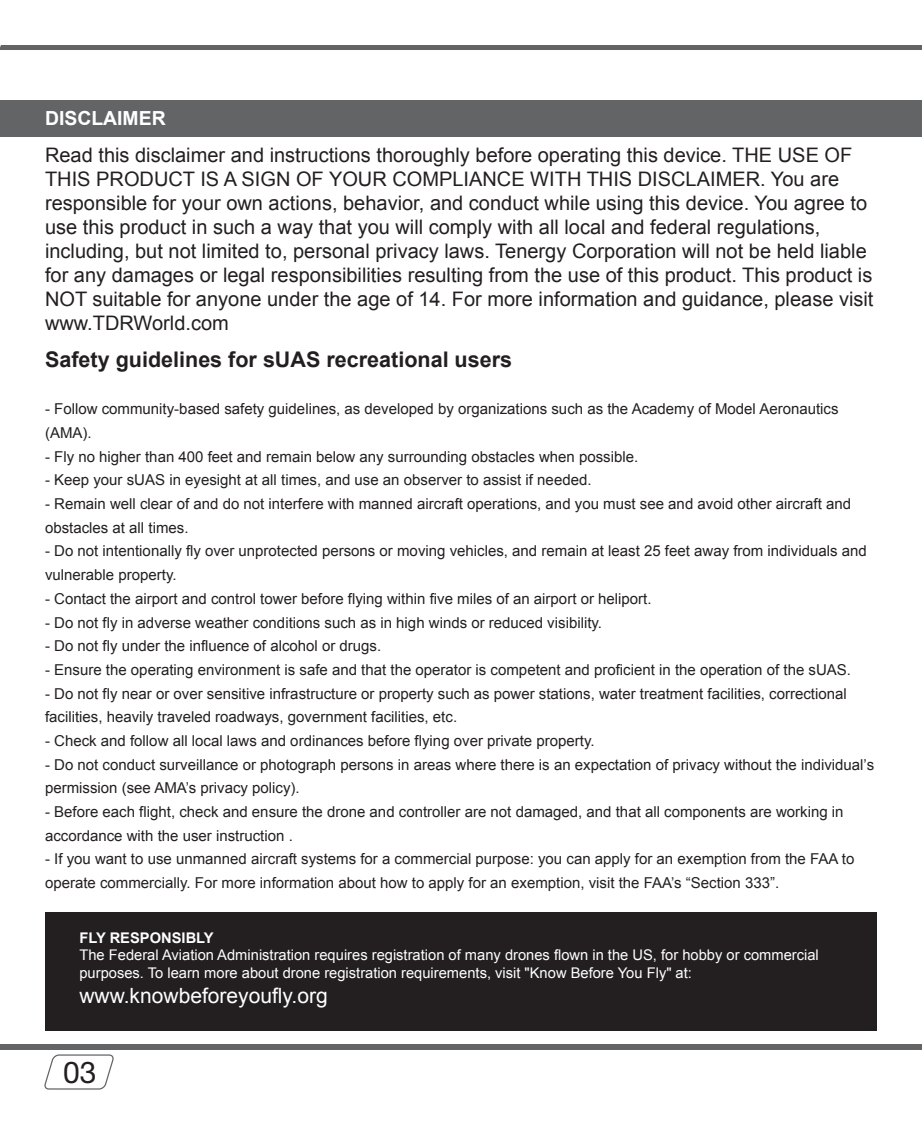
<style>
.page{position:relative;width:922px;height:1134px;background:#fff}
.page>*{position:absolute;margin:0;border:0;box-sizing:border-box;transform-origin:0 0}
.t1{font:30px "Helvetica Neue LT Std";color:#231f20}
.t2{font:700 21.5px "Arial";color:#231f20}
.t3{font:21px "Arial";color:#fff}
.t4{font:20px/24px "Arial";color:#231f20}
.t5{font:700 19.5px "Arial";color:#fff}
.t6{font:15px/23.8px "Arial";color:#231f20}
.t7{font:14.75px/17.8px "Arial";color:#fff}
.t8{font:700 14.75px "Arial";color:#fff}
</style>
<div class="page">
<div style="left:0;top:1045px;width:921px;height:5px;background:#636466"></div>
<div style="left:0;top:45px;width:921px;height:5px;background:#636466"></div>
<svg style="left:44px;top:1054px;width:70px;height:36px"></svg>
<div style="left:0;top:100px;width:921px;height:36px;background:#636466"></div>
<div style="left:45px;top:912px;width:831px;height:119px;background:#231f20"></div>
<p class="t5" style="left:45px;top:106px;width:122px">DISCLAIMER</p>
<p class="t4" style="left:45px;top:144px;width:829px">Read this disclaimer and instructions thoroughly before operating this device. THE USE OF THIS PRODUCT IS A SIGN OF YOUR COMPLIANCE WITH THIS DISCLAIMER. You are responsible for your own actions, behavior, and conduct while using this device. You agree to use this product in such a way that you will comply with all local and federal regulations, including, but not limited to, personal privacy laws. Tenergy Corporation will not be held liable for any damages or legal responsibilities resulting from the use of this product. This product is NOT suitable for anyone under the age of 14. For more information and guidance, please visit www.TDRWorld.com</p>
<h2 class="t2" style="left:45px;top:345px;width:468px">Safety guidelines for sUAS recreational users</h2>
<p class="t6" style="left:45px;top:397px;width:794px">- Follow community-based safety guidelines, as developed by organizations such as the Academy of Model Aeronautics (AMA).</p>
<p class="t6" style="left:45px;top:445px;width:594px">- Fly no higher than 400 feet and remain below any surrounding obstacles when possible.</p>
<p class="t6" style="left:45px;top:468px;width:548px">- Keep your sUAS in eyesight at all times, and use an observer to assist if needed.</p>
<p class="t6" style="left:45px;top:492px;width:807px">- Remain well clear of and do not interfere with manned aircraft operations, and you must see and avoid other aircraft and obstacles at all times.</p>
<p class="t6" style="left:45px;top:539px;width:823px">- Do not intentionally fly over unprotected persons or moving vehicles, and remain at least 25 feet away from individuals and vulnerable property.</p>
<p class="t6" style="left:45px;top:587px;width:608px">- Contact the airport and control tower before flying within five miles of an airport or heliport.</p>
<p class="t6" style="left:45px;top:610px;width:558px">- Do not fly in adverse weather conditions such as in high winds or reduced visibility.</p>
<p class="t6" style="left:45px;top:634px;width:337px">- Do not fly under the influence of alcohol or drugs.</p>
<p class="t6" style="left:45px;top:658px;width:807px">- Ensure the operating environment is safe and that the operator is competent and proficient in the operation of the sUAS.</p>
<p class="t6" style="left:45px;top:682px;width:803px">- Do not fly near or over sensitive infrastructure or property such as power stations, water treatment facilities, correctional facilities, heavily traveled roadways, government facilities, etc.</p>
<p class="t6" style="left:45px;top:729px;width:551px">- Check and follow all local laws and ordinances before flying over private property.</p>
<p class="t6" style="left:45px;top:753px;width:830px">- Do not conduct surveillance or photograph persons in areas where there is an expectation of privacy without the individual’s permission (see AMA’s privacy policy).</p>
<p class="t6" style="left:45px;top:800px;width:799px">- Before each flight, check and ensure the drone and controller are not damaged, and that all components are working in accordance with the user instruction .</p>
<p class="t6" style="left:45px;top:847px;width:810px">- If you want to use unmanned aircraft systems for a commercial purpose: you can apply for an exemption from the FAA to operate commercially. For more information about how to apply for an exemption, visit the FAA’s “Section 333”.</p>
<p class="t8" style="left:79px;top:928px;width:136px">FLY RESPONSIBLY</p>
<p class="t7" style="left:79px;top:946px;width:740px">The Federal Aviation Administration requires registration of many drones flown in the US, for hobby or commercial purposes. To learn more about drone registration requirements, visit "Know Before You Fly" at:</p>
<h3 class="t3" style="left:79px;top:982px;width:250px">www.knowbeforeyoufly.org</h3>
<h1 class="t1" style="left:63px;top:1054px;width:35px">03</h1>
</div>
